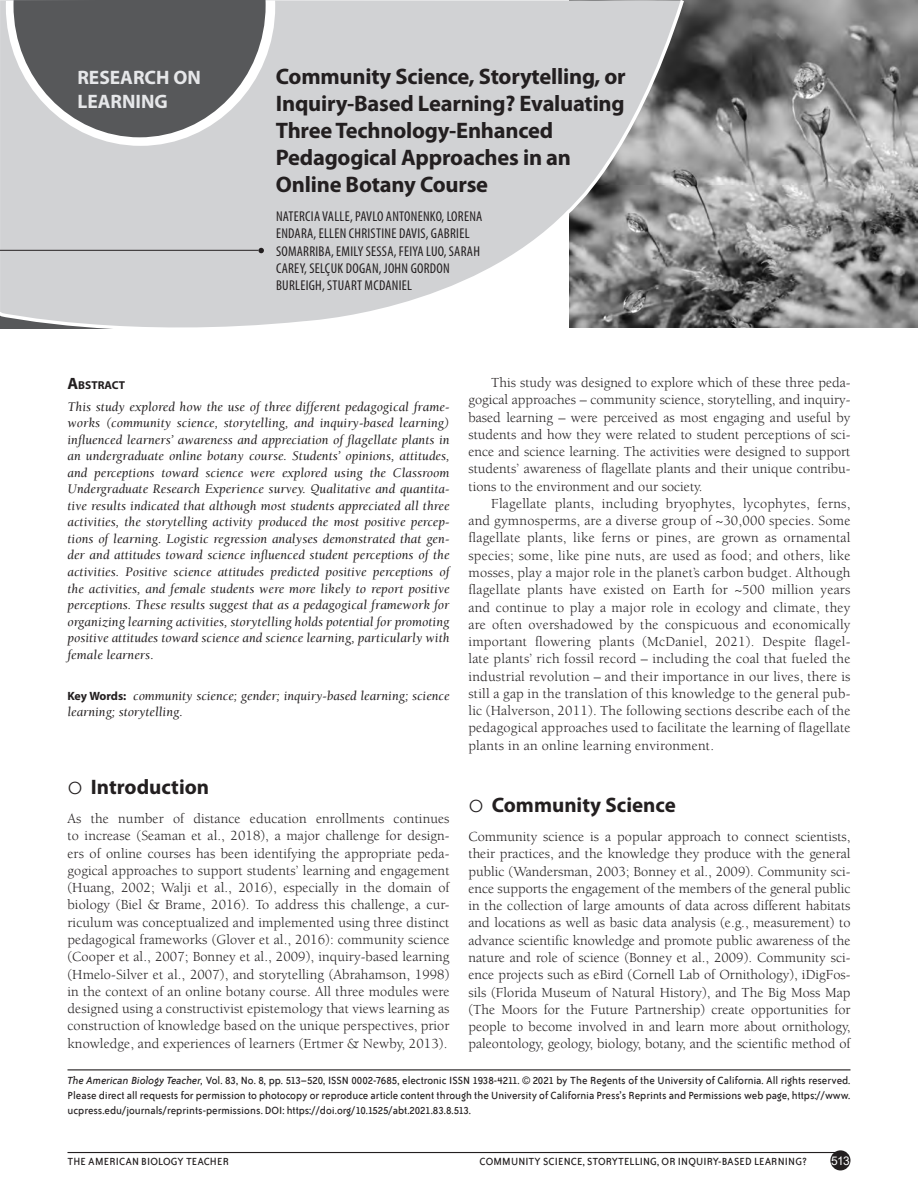
<style>
.page{position:relative;width:918px;height:1202px;background:#fff}
.page>*{position:absolute;margin:0;border:0;box-sizing:border-box;transform-origin:0 0}
.AT{font:700 22.5px/27px "Myriad Pro";letter-spacing:-.01em;color:#231f20}
.t1{font:700 21px "Myriad Pro";color:#231f20}
.CL{font:700 19.5px/24px "Myriad Pro";color:#e6e7e9}
.TEXT{font:14.25px/17.2px "Berkeley Std";letter-spacing:.005em;color:#231f20;text-align:justify}
.TEXT_IND{font:14.25px/17.2px "Berkeley Std";color:#231f20;text-align:justify}
.AU{font:condensed 14.25px/17.2px "Myriad Pro";letter-spacing:.02em;color:#231f20}
.ABKW{font:italic 13.5px/16.5px "Berkeley Std";letter-spacing:.005em;color:#231f20;text-align:justify}
.CO{font:italic 13.5px/16.5px "Berkeley Std";color:#231f20}
.EB{font:12px/15px "Bailey Sans ITC";color:#231f20;text-align:justify}
.t2{font:12px "Arial";color:#fff}
.ABKWH{font:700 11.55px "Myriad Pro";color:#231f20}
.s1{font-size:16.35px}
.s2{font-family:"Myriad Pro";font-weight:700;font-style:normal;font-size:12px}
.s3{font-style:italic}
.s4{font-family:"Arial Unicode MS";font-size:10.5px}
</style>
<div class="page">
<div style="left:830px;top:1150px;width:20px;height:20px;background:#231f20;border-radius:50%"></div>
<hr style="left:68px;top:1151px;width:776px;height:2px;background:#231f20">
<img style="left:687px;top:0;width:231px;height:327px">
<svg style="left:0;top:0;width:687px;height:329px;background:#c9cacc"></svg>
<svg style="left:6px;top:0;width:269px;height:146px;background:#808183"></svg>
<hr style="left:0;top:250px;width:258px;height:1px;background:#231f20">
<svg style="left:258px;top:248px;width:6px;height:5px"></svg>
<hr style="left:68px;top:1069px;width:782px;height:1px;background:#231f20">
<p class="CL" style="left:77px;top:64px;width:125px">RESEARCH ON<br>LEARNING</p>
<p class="AT" style="left:276px;top:61px;width:351px">Community Science, Storytelling, or<br>Inquiry-Based Learning? Evaluating<br>Three Technology-Enhanced<br>Pedagogical Approaches in an<br>Online Botany Course</p>
<p class="AU" style="left:276px;top:208px;width:208px">NATERCIA VALLE, PAVLO ANTONENKO, LORENA ENDARA, ELLEN CHRISTINE DAVIS, GABRIEL SOMARRIBA, EMILY SESSA, FEIYA LUO, SARAH CAREY, SELÇUK DOGAN, JOHN GORDON BURLEIGH, STUART MCDANIEL</p>
<p class="ABKWH" style="left:68px;top:377px;width:59px"><span class="s1">A</span>BSTRACT</p>
<p class="ABKW" style="left:68px;top:399px;width:384px">This study explored how the use of three different pedagogical frame&shy;works (community science, storytelling, and inquiry-based learning) influenced learners’ awareness and appreciation of flagellate plants in an undergraduate online botany course. Students’ opinions, attitudes, and perceptions toward science were explored using the Classroom Undergraduate Research Experience survey. Qualitative and quantita&shy;tive results indicated that although most students appreciated all three activities, the storytelling activity produced the most positive percep&shy;tions of learning. Logistic regression analyses demonstrated that gen&shy;der and attitudes toward science influenced student perceptions of the activities. Positive science attitudes predicted positive perceptions of the activities, and female students were more likely to report positive perceptions. These results suggest that as a pedagogical framework for organizing learning activities, storytelling holds potential for promoting positive attitudes toward science and science learning, particularly with female learners.</p>
<p class="CO" style="left:68px;top:687px;width:384px"><span class="s2">Key Words:</span> community science; gender; inquiry-based learning; science learning; storytelling.</p>
<p class="TEXT_IND" style="left:468px;top:374px;width:384px;text-indent:23px">This study was designed to explore which of these three peda&shy;gogical approaches – community science, storytelling, and inquiry&shy;based learning – were perceived as most engaging and useful by students and how they were related to student perceptions of sci&shy;ence and science learning. The activities were designed to support students’ awareness of flagellate plants and their unique contribu&shy;tions to the environment and our society.</p>
<p class="TEXT_IND" style="left:468px;top:495px;width:384px;text-indent:23px">Flagellate plants, including bryophytes, lycophytes, ferns, and gymnosperms, are a diverse group of ~30,000 species. Some flagellate plants, like ferns or pines, are grown as ornamental species; some, like pine nuts, are used as food; and others, like mosses, play a major role in the planet’s carbon budget. Although flagellate plants have existed on Earth for ~500 million years and continue to play a major role in ecology and climate, they are often overshadowed by the conspicuous and economically important flowering plants (McDaniel, 2021). Despite flagel&shy;late plants’ rich fossil record – including the coal that fueled the industrial revolution – and their importance in our lives, there is still a gap in the translation of this knowledge to the general pub&shy;lic (Halverson, 2011). The following sections describe each of the pedagogical approaches used to facilitate the learning of flagellate plants in an online learning environment.</p>
<p class="t1" style="left:91px;top:772px;width:120px">Introduction</p>
<p class="TEXT" style="left:68px;top:810px;width:384px">As the number of distance education enrollments continues to increase (Seaman et al., 2018), a major challenge for design&shy;ers of online courses has been identifying the appropriate peda&shy;gogical approaches to support students’ learning and engagement (Huang, 2002; Walji et al., 2016), especially in the domain of biology (Biel &amp; Brame, 2016). To address this challenge, a cur&shy;riculum was conceptualized and implemented using three distinct pedagogical frameworks (Glover et al., 2016): community science (Cooper et al., 2007; Bonney et al., 2009), inquiry-based learning (Hmelo-Silver et al., 2007), and storytelling (Abrahamson, 1998) in the context of an online botany course. All three modules were designed using a constructivist epistemology that views learning as construction of knowledge based on the unique perspectives, prior knowledge, and experiences of learners (Ertmer &amp; Newby, 2013).</p>
<p class="t1" style="left:492px;top:790px;width:186px">Community Science</p>
<p class="TEXT" style="left:468px;top:828px;width:384px">Community science is a popular approach to connect scientists, their practices, and the knowledge they produce with the general public (Wandersman, 2003; Bonney et al., 2009). Community sci&shy;ence supports the engagement of the members of the general public in the collection of large amounts of data across different habitats and locations as well as basic data analysis (e.g., measurement) to advance scientific knowledge and promote public awareness of the nature and role of science (Bonney et al., 2009). Community sci&shy;ence projects such as eBird (Cornell Lab of Ornithology), iDigFos&shy;sils (Florida Museum of Natural History), and The Big Moss Map (The Moors for the Future Partnership) create opportunities for people to become involved in and learn more about ornithology, paleontology, geology, biology, botany, and the scientific method of</p>
<p class="EB" style="left:68px;top:1073px;width:784px"><span class="s3">The American Biology Teacher,</span> Vol. 83, No. 8, pp. 513–520, ISSN 0002-7685, electronic ISSN 1938-4211. <span class="s4">©</span> 2021 by The Regents of the University of California. All rights reserved.<br>Please direct all requests for permission to photocopy or reproduce article content through the University of California Press’s Reprints and Permissions web page, https://www. ucpress.edu/journals/reprints-permissions. DOI: https://doi.org/10.1525/abt.2021.83.8.513.</p>
<p class="EB" style="left:68px;top:1154px;width:163px">THE AMERICAN BIOLOGY TEACHER</p>
<p class="EB" style="left:479px;top:1154px;width:329px">COMMUNITY SCIENCE, STORYTELLING, OR INQUIRY-BASED LEARNING?</p>
<p class="t2" style="left:831px;top:1152px;width:20px">513</p>
</div>
